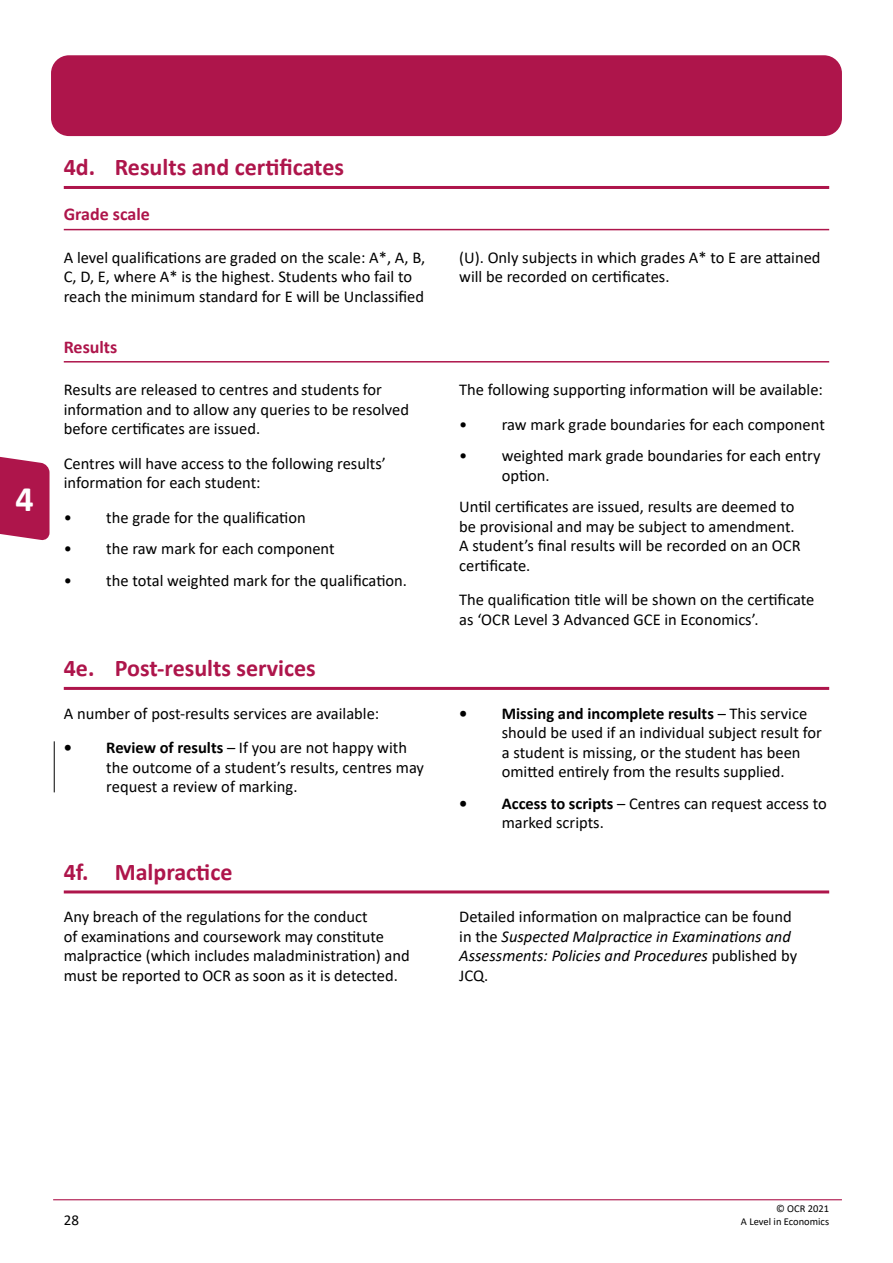
<style>
.page{position:relative;width:893px;height:1263px;background:#fff}
.page>*{position:absolute;margin:0;border:0;box-sizing:border-box;transform-origin:0 0}
.t1{font:700 36px "Calibri";color:#fff}
.t2{font:700 24px "Calibri";color:#ae154b}
.t3{font:700 18px "Calibri";color:#ae154b}
.t4{font:16.5px/19.5px "Calibri";color:#000}
.t5{font:italic 16.5px/19.5px "Calibri";color:#000}
.t6{font:15px "Calibri";color:#000}
.t7{font:10.5px "Calibri";color:#000}
.s1{font-weight:700}
.s2{font-style:normal}
</style>
<div class="page">
<hr style="left:53px;top:1199px;width:789px;height:1px;background:#ae154b">
<div style="left:51px;top:55px;width:791px;height:81px;background:#ae154b;border-radius:18px"></div>
<svg style="left:0;top:456px;width:50px;height:85px;background:#b62e5e"></svg>
<hr style="left:64px;top:186px;width:765px;height:3px;background:#ae154b">
<hr style="left:64px;top:229px;width:765px;height:1px;background:#ae154b">
<hr style="left:64px;top:361px;width:765px;height:1px;background:#ae154b">
<hr style="left:64px;top:687px;width:765px;height:3px;background:#ae154b">
<hr style="left:64px;top:890px;width:765px;height:3px;background:#ae154b">
<hr style="left:54px;top:741px;width:1px;height:51px;background:#000">
<h1 class="t1" style="left:16px;top:474px;width:20px">4</h1>
<h2 class="t2" style="left:64px;top:150px;width:282px">4d. Results and certificates</h2>
<p class="t3" style="left:64px;top:202px;width:88px">Grade scale</p>
<p class="t4" style="left:64px;top:247px;width:363px">A level qualifications are graded on the scale: A*, A, B,<br>C, D, E, where A* is the highest. Students who fail to reach the minimum standard for E will be Unclassified</p>
<p class="t4" style="left:459px;top:247px;width:363px">(U). Only subjects in which grades A* to E are attained will be recorded on certificates.</p>
<p class="t3" style="left:64px;top:334px;width:55px">Results</p>
<p class="t4" style="left:64px;top:379px;width:347px">Results are released to centres and students for information and to allow any queries to be resolved before certificates are issued.</p>
<p class="t4" style="left:64px;top:453px;width:324px">Centres will have access to the following results’ information for each student:</p>
<p class="t4" style="left:64px;top:507px;width:244px">• the grade for the qualification</p>
<p class="t4" style="left:64px;top:538px;width:272px">• the raw mark for each component</p>
<p class="t4" style="left:64px;top:570px;width:345px">• the total weighted mark for the qualification.</p>
<p class="t4" style="left:459px;top:379px;width:365px">The following supporting information will be available:</p>
<p class="t4" style="left:459px;top:414px;width:367px">• raw mark grade boundaries for each component</p>
<p class="t4" style="left:502px;top:445px;width:320px;text-indent:-43px">• weighted mark grade boundaries for each entry option.</p>
<p class="t4" style="left:459px;top:496px;width:343px">Until certificates are issued, results are deemed to be provisional and may be subject to amendment.<br>A student’s final results will be recorded on an OCR certificate.</p>
<p class="t4" style="left:459px;top:589px;width:357px">The qualification title will be shown on the certificate as ‘OCR Level 3 Advanced GCE in Economics’.</p>
<h2 class="t2" style="left:64px;top:651px;width:254px">4e. Post-results services</h2>
<p class="t4" style="left:64px;top:703px;width:317px">A number of post-results services are available:</p>
<p class="t4" style="left:106px;top:738px;width:319px;text-indent:-43px"><span class="s1">• Review of results</span> – If you are not happy with the outcome of a student’s results, centres may request a review of marking.</p>
<p class="t4" style="left:502px;top:703px;width:322px;text-indent:-43px"><span class="s1">• Missing and incomplete results</span> – This service should be used if an individual subject result for a student is missing, or the student has been omitted entirely from the results supplied.</p>
<p class="t4" style="left:502px;top:793px;width:327px;text-indent:-43px"><span class="s1">• Access to scripts</span> – Centres can request access to marked scripts.</p>
<h2 class="t2" style="left:64px;top:855px;width:170px">4f. Malpractice</h2>
<p class="t4" style="left:64px;top:907px;width:347px">Any breach of the regulations for the conduct<br>of examinations and coursework may constitute malpractice (which includes maladministration) and must be reported to OCR as soon as it is detected.</p>
<p class="t5" style="left:459px;top:906px;width:339px"><span class="s2">Detailed information on malpractice can be found in the</span> Suspected Malpractice in Examinations and Assessments: Policies and Procedures <span class="s2">published by JCQ.</span></p>
<p class="t7" style="left:776px;top:1201px;width:55px">© OCR 2021</p>
<p class="t6" style="left:64px;top:1209px;width:17px">28</p>
<p class="t7" style="left:741px;top:1214px;width:90px">A Level in Economics</p>
</div>
